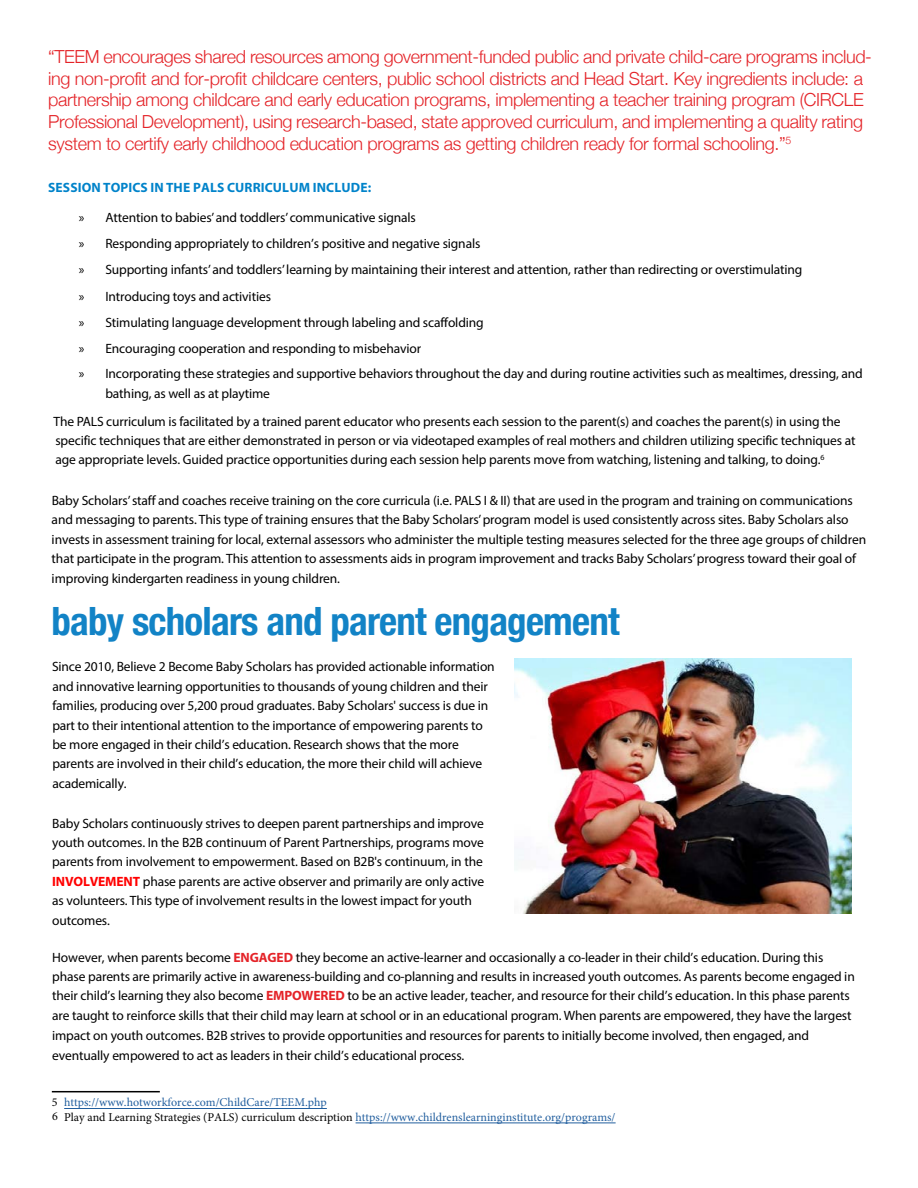
<style>
.page{position:relative;width:918px;height:1188px;background:#fff}
.page>*{position:absolute;margin:0;border:0;box-sizing:border-box;transform-origin:0 0}
.t1{font:700 condensed 39px "Helvetica Neue";letter-spacing:-.02em;color:#1283c6}
.t2{font:300 18px/21.8px "Helvetica Neue";letter-spacing:-.02em;color:#e42328}
.t3{font:13.5px/19.5px "Myriad Pro";letter-spacing:-.01em;color:#000}
.t4{font:700 13.5px "Myriad Pro";letter-spacing:.01em;color:#0083ca}
.t5{font:12px/14.4px "Minion Pro";color:#215e9e}
.t6{font:12px/14.4px "Minion Pro";color:#000}
.s1{font-weight:700;color:#f00}
.s2{font-weight:700;color:#e42328}
.s3{color:#000}
</style>
<div class="page">
<hr style="left:52px;top:1091px;width:108px;height:1px;background:#000">
<hr style="left:356px;top:1123px;width:260px;height:1px;background:#215e9e">
<hr style="left:64px;top:1108px;width:263px;height:1px;background:#215e9e">
<img style="left:514px;top:658px;width:337px;height:255px">
<p class="t2" style="left:48px;top:45px;width:825px">“TEEM encourages shared resources among government-funded public and private child-care programs includ&shy;ing non-profit and for-profit childcare centers, public school districts and Head Start. Key ingredients include: a partnership among childcare and early education programs, implementing a teacher training program (CIRCLE Professional Development), using research-based, state approved curriculum, and implementing a quality rating system to certify early childhood education programs as getting children ready for formal schooling.”<sup>5</sup></p>
<p class="t4" style="left:48px;top:178px;width:325px">SESSIONTOPICS INTHE PALS CURRICULUM INCLUDE:</p>
<p class="t3" style="left:79px;top:204px;width:786px;line-height:26.1px">» Attention to babies’and toddlers’ communicative signals<br>» Responding appropriately to children’s positive and negative signals<br>» Supporting infants’and toddlers’ learning by maintaining their interest and attention, rather than redirecting or overstimulating<br>» Introducing toys and activities<br>» Stimulating language development through labeling and scaffolding<br>» Encouraging cooperation and responding to misbehavior<br>» Incorporating these strategies and supportive behaviors throughout the day and during routine activities such as mealtimes, dressing, and</p>
<p class="t3" style="left:53px;top:379px;width:789px;line-height:28.2px;text-indent:52px">bathing, as well as at playtime<br>The PALS curriculum is facilitated by a trained parent educator who presents each session to the parent(s) and coaches the parent(s) in using the</p>
<p class="t3" style="left:55px;top:431px;width:802px;line-height:18.9px">specific techniques that are either demonstrated in person or via videotaped examples of real mothers and children utilizing specific techniques at age appropriate levels. Guided practice opportunities during each session help parents move from watching, listening and talking, to doing.<sup>6</sup></p>
<p class="t3" style="left:52px;top:490px;width:816px">Baby Scholars’staff and coaches receive training on the core curricula (i.e. PALS I &amp; II) that are used in the program and training on communications and messaging to parents. This type of training ensures that the Baby Scholars’ program model is used consistently across sites. Baby Scholars also invests in assessment training for local, external assessors who administer the multiple testing measures selected for the three age groups of children that participate in the program. This attention to assessments aids in program improvement and tracks Baby Scholars’ progress toward their goal of improving kindergarten readiness in young children.</p>
<h1 class="t1" style="left:51px;top:589px;width:570px">baby scholars and parent engagement</h1>
<p class="t3" style="left:52px;top:657px;width:444px">Since 2010, Believe 2 Become Baby Scholars has provided actionable information and innovative learning opportunities to thousands of young children and their families, producing over 5,200 proud graduates. Baby Scholars' success is due in part to their intentional attention to the importance of empowering parents to be more engaged in their child’s education. Research shows that the more parents are involved in their child’s education, the more their child will achieve academically.</p>
<p class="t3" style="left:52px;top:813px;width:434px">Baby Scholars continuously strives to deepen parent partnerships and improve youth outcomes. In the B2B continuum of Parent Partnerships, programs move parents from involvement to empowerment. Based on B2B's continuum, in the <span class="s1">INVOLVEMENT</span> phase parents are active observer and primarily are only active as volunteers. This type of involvement results in the lowest impact for youth outcomes.</p>
<p class="t3" style="left:52px;top:948px;width:804px">However, when parents become <span class="s2">ENGAGED</span> they become an active-learner and occasionally a co-leader in their child’s education. During this phase parents are primarily active in awareness-building and co-planning and results in increased youth outcomes. As parents become engaged in their child’s learning they also become <span class="s2">EMPOWERED</span> to be an active leader, teacher, and resource for their child’s education. In this phase parents are taught to reinforce skills that their child may learn at school or in an educational program. When parents are empowered, they have the largest impact on youth outcomes. B2B strives to provide opportunities and resources for parents to initially become involved, then engaged, and eventually empowered to act as leaders in their child’s educational process.</p>
<p class="t6" style="left:52px;top:1095px;width:7px">5<br>6</p>
<p class="t5" style="left:64px;top:1095px;width:553px">https://www.hotworkforce.com/ChildCare/TEEM.php<br><span class="s3">Play and Learning Strategies (PALS) curriculum description</span> https://www.childrenslearninginstitute.org/programs/</p>
</div>
